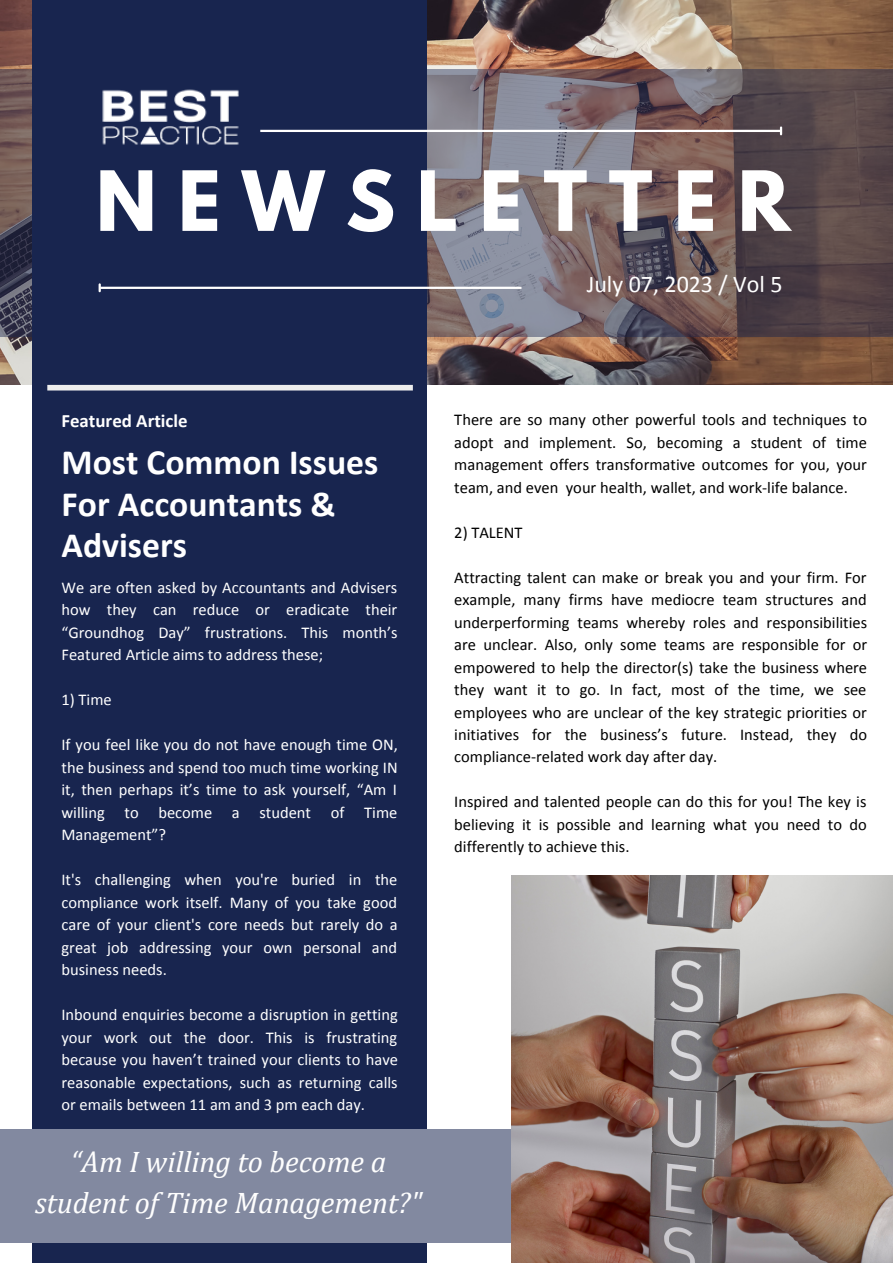
<style>
.page{position:relative;width:893px;height:1264px;background:#fff}
.page>*{position:absolute;margin:0;border:0;box-sizing:border-box;transform-origin:0 0}
.t1{font:700 73.5px "League Spartan";letter-spacing:.29em;color:#fff}
.t2{font:700 35.7px/41.4px "Calibri";color:#fff}
.t3{font:italic 29.85px/41.2px "Cambria";color:#fefefe;text-align:center}
.t4{font:24px "Calibri";color:#fff}
.t5{font:700 18.9px "Calibri";color:#fff}
.t6{font:16.5px/22.5px "Calibri";color:#000;text-align:justify}
.t7{font:16.5px/22.5px "Calibri";color:#fff;text-align:justify}
</style>
<div class="page">
<img style="left:0;top:0;width:892px;height:384px">
<div style="left:33px;top:0;width:394px;height:1262px;background:#18254f"></div>
<svg style="left:0;top:69px;width:892px;height:268px"></svg>
<hr style="left:260px;top:130px;width:520px;height:2px;background:#fff">
<svg style="left:779px;top:127px;width:3px;height:7px"></svg>
<hr style="left:100px;top:287px;width:421px;height:2px;background:#fff">
<svg style="left:99px;top:284px;width:2px;height:7px"></svg>
<div style="left:47px;top:385px;width:366px;height:5px;background:#ededed"></div>
<img style="left:99px;top:84px;width:146px;height:65px">
<div style="left:0;top:1129px;width:892px;height:113px;background:#8289a0"></div>
<img style="left:511px;top:875px;width:381px;height:387px">
<p class="t1" style="left:96px;top:165px;width:696px">NEWSLETTER</p>
<p class="t4" style="left:586px;top:274px;width:197px">July 07, 2023 / Vol 5</p>
<p class="t5" style="left:61px;top:413px;width:128px">Featured Article</p>
<p class="t2" style="left:61px;top:445px;width:318px">Most Common Issues<br>For Accountants &amp;<br>Advisers</p>
<p class="t7" style="left:61px;top:577px;width:338px">We are often asked by Accountants and Advisers how they can reduce or eradicate their “Groundhog Day” frustrations. This month’s Featured Article aims to address these;</p>
<p class="t7" style="left:61px;top:690px;width:52px">1) Time</p>
<p class="t7" style="left:61px;top:735px;width:338px">If you feel like you do not have enough time ON, the business and spend too much time working IN it, then perhaps it’s time to ask yourself, “Am I willing to become a student of Time Management”?</p>
<p class="t7" style="left:61px;top:870px;width:338px">It's challenging when you're buried in the compliance work itself. Many of you take good care of your client's core needs but rarely do a great job addressing your own personal and business needs.</p>
<p class="t7" style="left:61px;top:1004px;width:338px">Inbound enquiries become a disruption in getting your work out the door. This is frustrating because you haven’t trained your clients to have reasonable expectations, such as returning calls or emails between 11 am and 3 pm each day.</p>
<p class="t3" style="left:35px;top:1140px;width:388px">“Am I willing to become a student of Time Management?"</p>
<p class="t6" style="left:454px;top:410px;width:414px">There are so many other powerful tools and techniques to adopt and implement. So, becoming a student of time management offers transformative outcomes for you, your team, and even your health, wallet, and work-life balance.</p>
<p class="t6" style="left:454px;top:522px;width:70px">2) TALENT</p>
<p class="t6" style="left:454px;top:567px;width:414px">Attracting talent can make or break you and your firm. For example, many firms have mediocre team structures and underperforming teams whereby roles and responsibilities are unclear. Also, only some teams are responsible for or empowered to help the director(s) take the business where they want it to go. In fact, most of the time, we see employees who are unclear of the key strategic priorities or initiatives for the business’s future. Instead, they do compliance-related work day after day.</p>
<p class="t6" style="left:454px;top:792px;width:414px">Inspired and talented people can do this for you! The key is believing it is possible and learning what you need to do differently to achieve this.</p>
</div>
